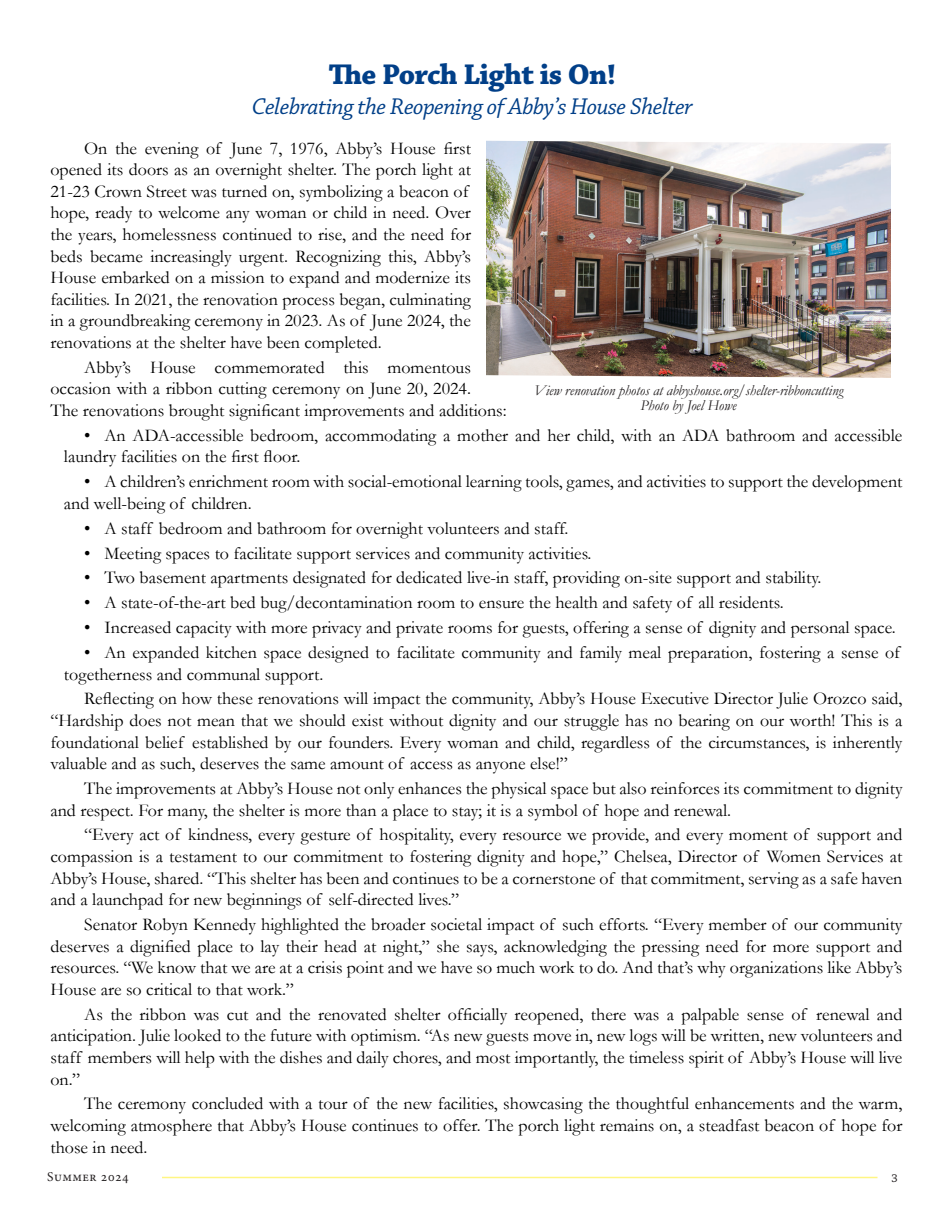
<style>
.page{position:relative;width:945px;height:1215px;background:#fff}
.page>*{position:absolute;margin:0;border:0;box-sizing:border-box;transform-origin:0 0}
.t1{font:700 30px "Chaparral Pro";letter-spacing:-.02em;color:#013f88}
.t2{font:italic 24px "Chaparral Pro";letter-spacing:-.02em;color:#013f88}
.t3{font:18px/21.6px "Garamond";color:#000}
.Photo_Caption_BOX_te{font:italic 15px "Garamond";letter-spacing:-.005em;color:#231f20}
.t4{font:13.5px "Minion Pro";letter-spacing:.04em;color:#231f20}
.t5{font:12px "Chaparral Pro";color:#231f20}
</style>
<div class="page">
<hr style="left:162px;top:1177px;width:716px;height:1px;background:#fff683">
<img style="left:486px;top:141px;width:405px;height:237px">
<p class="t1" style="left:329px;top:57px;width:289px">The Porch Light is On!</p>
<p class="t2" style="left:252px;top:93px;width:443px">Celebrating the Reopening of Abby’s House Shelter</p>
<p class="t3" style="left:50px;top:137px;width:422px;text-indent:34px">On the evening of June 7, 1976, Abby’s House first opened its doors as an overnight shelter. The porch light at 21-23 Crown Street was turned on, symbolizing a beacon of hope, ready to welcome any woman or child in need. Over the years, homelessness continued to rise, and the need for beds became increasingly urgent. Recognizing this, Abby’s House embarked on a mission to expand and modernize its facilities. In 2021, the renovation process began, culminating in a groundbreaking ceremony in 2023. As of June 2024, the renovations at the shelter have been completed.</p>
<p class="t3" style="left:50px;top:356px;width:458px;text-indent:34px">Abby’s House commemorated this momentous occasion with a ribbon cutting ceremony on June 20, 2024.<br>The renovations brought significant improvements and additions:</p>
<p class="t3" style="left:64px;top:424px;width:840px;text-indent:20px">• An ADA-accessible bedroom, accommodating a mother and her child, with an ADA bathroom and accessible laundry facilities on the first floor.</p>
<p class="t3" style="left:64px;top:470px;width:840px;text-indent:20px">• A children’s enrichment room with social-emotional learning tools, games, and activities to support the development and well-being of children.</p>
<p class="t3" style="left:84px;top:517px;width:486px">• A staff bedroom and bathroom for overnight volunteers and staff.</p>
<p class="t3" style="left:84px;top:542px;width:509px">• Meeting spaces to facilitate support services and community activities.</p>
<p class="t3" style="left:84px;top:567px;width:739px">• Two basement apartments designated for dedicated live-in staff, providing on-site support and stability.</p>
<p class="t3" style="left:84px;top:591px;width:701px">• A state-of-the-art bed bug/decontamination room to ensure the health and safety of all residents.</p>
<p class="t3" style="left:84px;top:616px;width:813px">• Increased capacity with more privacy and private rooms for guests, offering a sense of dignity and personal space.</p>
<p class="t3" style="left:64px;top:641px;width:838px;text-indent:20px">• An expanded kitchen space designed to facilitate community and family meal preparation, fostering a sense of togetherness and communal support.</p>
<p class="t3" style="left:50px;top:687px;width:854px;text-align:justify;text-indent:34px">Reflecting on how these renovations will impact the community, Abby’s House Executive Director Julie Orozco said, “Hardship does not mean that we should exist without dignity and our struggle has no bearing on our worth! This is a foundational belief established by our founders. Every woman and child, regardless of the circumstances, is inherently valuable and as such, deserves the same amount of access as anyone else!”</p>
<p class="t3" style="left:50px;top:777px;width:854px;text-indent:34px">The improvements at Abby’s House not only enhances the physical space but also reinforces its commitment to dignity and respect. For many, the shelter is more than a place to stay; it is a symbol of hope and renewal.</p>
<p class="t3" style="left:50px;top:824px;width:854px;text-align:justify;text-indent:34px">“Every act of kindness, every gesture of hospitality, every resource we provide, and every moment of support and compassion is a testament to our commitment to fostering dignity and hope,” Chelsea, Director of Women Services at Abby’s House, shared. “This shelter has been and continues to be a cornerstone of that commitment, serving as a safe haven and a launchpad for new beginnings of self-directed lives.”</p>
<p class="t3" style="left:50px;top:913px;width:854px;text-align:justify;text-indent:34px">Senator Robyn Kennedy highlighted the broader societal impact of such efforts. “Every member of our community deserves a dignified place to lay their head at night,” she says, acknowledging the pressing need for more support and resources. “We know that we are at a crisis point and we have so much work to do. And that’s why organizations like Abby’s House are so critical to that work.”</p>
<p class="t3" style="left:50px;top:1003px;width:854px;text-align:justify;text-indent:34px">As the ribbon was cut and the renovated shelter officially reopened, there was a palpable sense of renewal and anticipation. Julie looked to the future with optimism. “As new guests move in, new logs will be written, new volunteers and staff members will help with the dishes and daily chores, and most importantly, the timeless spirit of Abby’s House will live on.”</p>
<p class="t3" style="left:50px;top:1092px;width:854px;text-align:justify;text-indent:34px">The ceremony concluded with a tour of the new facilities, showcasing the thoughtful enhancements and the warm, welcoming atmosphere that Abby’s House continues to offer. The porch light remains on, a steadfast beacon of hope for those in need.</p>
<p class="Photo_Caption_BOX_te" style="left:534px;top:380px;width:311px">View renovation photos at abbyshouse.org/shelter-ribboncutting</p>
<p class="Photo_Caption_BOX_te" style="left:640px;top:395px;width:98px">Photo by Joel Howe</p>
<p class="t4" style="left:47px;top:1168px;width:83px">Summer 2024</p>
<p class="t5" style="left:891px;top:1171px;width:8px">3</p>
</div>
